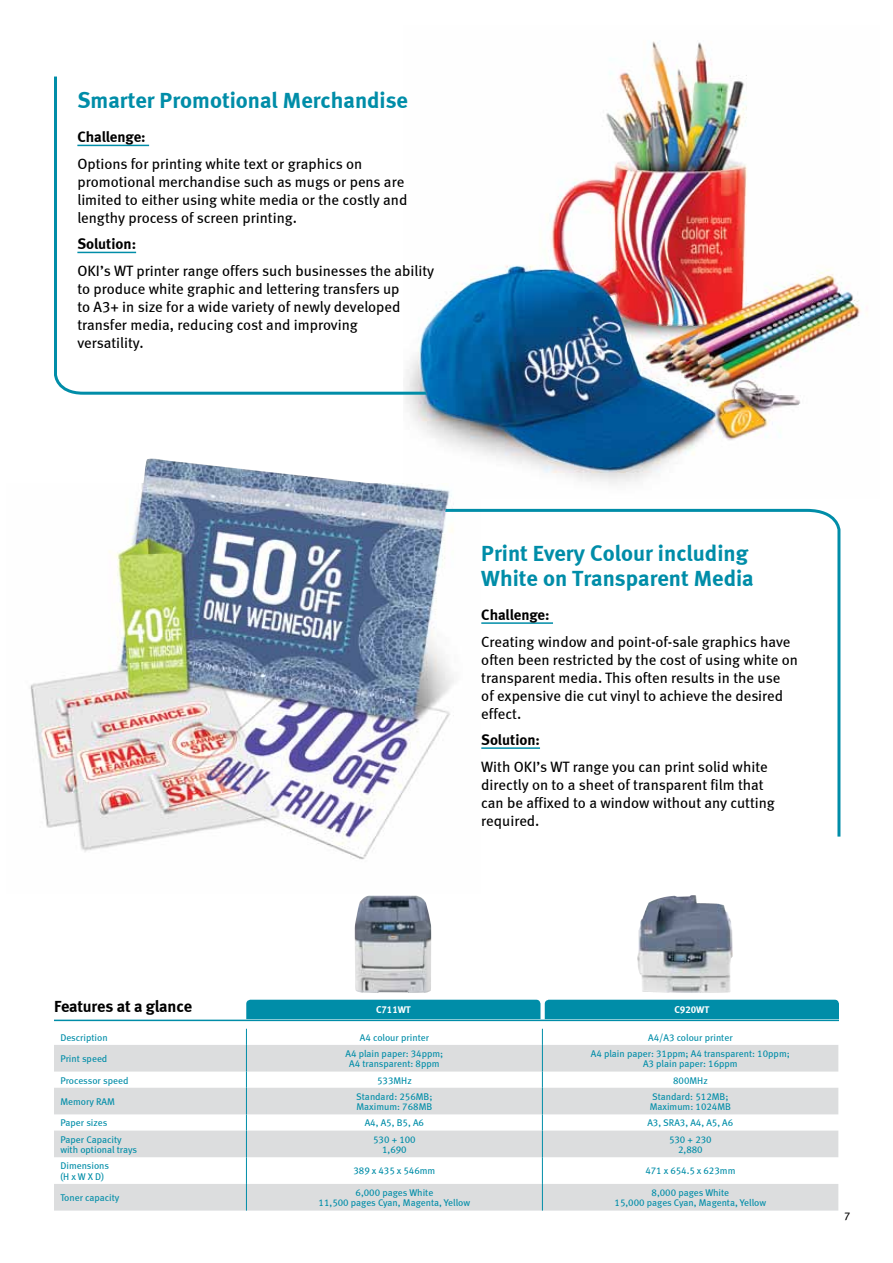
<style>
.page{position:relative;width:893px;height:1263px;background:#fff}
.page>*{position:absolute;margin:0;border:0;box-sizing:border-box;transform-origin:0 0}
.t1{font:22.5px/25.5px "Meta Bold LF";color:#008da8}
.t2{font:16.5px "Meta Bold LF";letter-spacing:-.01em;color:#000}
.t3{font:15px/18px "Meta Book LF";color:#000}
.t4{font:15px "Meta Bold LF";color:#000}
.t5{font:11.25px "Meta Book LF";color:#000}
.t6{font:9.9px "Meta Bold LF";letter-spacing:-.01em;color:#fff}
.t7{font:9.75px/10.5px "Meta Book LF";color:#008da8;text-align:center}
</style>
<div class="page">
<img style="left:405px;top:41px;width:456px;height:443px">
<img style="left:30px;top:483px;width:450px;height:377px">
<img style="left:355px;top:895px;width:76px;height:98px">
<hr style="left:54px;top:1019px;width:785px;height:2px;background:#008da8">
<svg style="left:54px;top:1045px;width:784px;height:165px;fill:#dcddde"></svg>
<svg style="left:246px;top:1029px;width:1px;height:181px"></svg>
<svg style="left:542px;top:1029px;width:1px;height:181px"></svg>
<div style="left:246px;top:1000px;width:593px;height:19px;background:#008da8"></div>
<img style="left:637px;top:895px;width:96px;height:98px">
<svg style="left:54px;top:74px;width:404px;height:322px"></svg>
<img style="left:455px;top:261px;width:162px;height:35px">
<svg style="left:283px;top:507px;width:558px;height:332px"></svg>
<img style="left:123px;top:458px;width:326px;height:160px">
<h1 class="t1" style="left:77px;top:88px;width:332px">Smarter Promotional Merchandise</h1>
<p class="t4" style="left:77px;top:128px;width:70px">Challenge:</p>
<p class="t3" style="left:77px;top:154px;width:331px">Options for printing white text or graphics on promotional merchandise such as mugs or pens are limited to either using white media or the costly and lengthy process of screen printing.</p>
<p class="t4" style="left:77px;top:235px;width:60px">Solution:</p>
<p class="t3" style="left:77px;top:262px;width:358px">OKI’s WT printer range offers such businesses the ability to produce white graphic and lettering transfers up<br>to A3+ in size for a wide variety of newly developed transfer media, reducing cost and improving<br>versatility.</p>
<h1 class="t1" style="left:481px;top:540px;width:274px">Print Every Colour including<br>White on Transparent Media</h1>
<p class="t4" style="left:481px;top:606px;width:70px">Challenge:</p>
<p class="t3" style="left:481px;top:632px;width:318px">Creating window and point-of-sale graphics have often been restricted by the cost of using white on transparent media. This often results in the use<br>of expensive die cut vinyl to achieve the desired effect.</p>
<p class="t4" style="left:481px;top:731px;width:60px">Solution:</p>
<p class="t3" style="left:481px;top:757px;width:295px">With OKI’s WT range you can print solid white directly on to a sheet of transparent film that can be affixed to a window without any cutting required.</p>
<p class="t2" style="left:54px;top:996px;width:140px">Features at a glance</p>
<p class="t7" style="left:60px;top:1032px;width:49px">Description</p>
<p class="t7" style="left:360px;top:1032px;width:71px">A4 colour printer</p>
<p class="t7" style="left:648px;top:1032px;width:86px">A4/A3 colour printer</p>
<p class="t7" style="left:60px;top:1053px;width:48px">Print speed</p>
<p class="t7" style="left:346px;top:1048px;width:99px">A4 plain paper: 34ppm;<br>A4 transparent: 8ppm</p>
<p class="t7" style="left:591px;top:1048px;width:200px">A4 plain paper: 31ppm; A4 transparent: 10ppm;<br>A3 plain paper: 16ppm</p>
<p class="t7" style="left:60px;top:1075px;width:70px">Processor speed</p>
<p class="t7" style="left:377px;top:1075px;width:36px">533MHz</p>
<p class="t7" style="left:673px;top:1075px;width:36px">800MHz</p>
<p class="t7" style="left:60px;top:1096px;width:56px">Memory RAM</p>
<p class="t7" style="left:356px;top:1091px;width:78px;text-align:left">Standard: 256MB;<br>Maximum: 768MB</p>
<p class="t7" style="left:650px;top:1091px;width:83px;text-align:left">Standard: 512MB;<br>Maximum: 1024MB</p>
<p class="t7" style="left:60px;top:1117px;width:48px">Paper sizes</p>
<p class="t7" style="left:365px;top:1117px;width:61px">A4, A5, B5, A6</p>
<p class="t7" style="left:647px;top:1117px;width:87px">A3, SRA3, A4, A5, A6</p>
<p class="t7" style="left:60px;top:1134px;width:78px;text-align:left">Paper Capacity with optional trays</p>
<p class="t7" style="left:373px;top:1134px;width:44px">530 + 100<br>1,690</p>
<p class="t7" style="left:669px;top:1134px;width:44px">530 + 230<br>2,880</p>
<p class="t7" style="left:60px;top:1160px;width:50px;text-align:left">Dimensions (H x W X D)</p>
<p class="t7" style="left:353px;top:1166px;width:83px">389 x 435 x 546mm</p>
<p class="t7" style="left:645px;top:1166px;width:92px">471 x 654.5 x 623mm</p>
<p class="t7" style="left:60px;top:1192px;width:61px">Toner capacity</p>
<p class="t7" style="left:319px;top:1187px;width:153px">6,000 pages White<br>11,500 pages Cyan, Magenta, Yellow</p>
<p class="t7" style="left:615px;top:1187px;width:153px">8,000 pages White<br>15,000 pages Cyan, Magenta, Yellow</p>
<p class="t6" style="left:376px;top:1004px;width:36px">C711WT</p>
<p class="t6" style="left:674px;top:1004px;width:36px">C920WT</p>
<p class="t5" style="left:844px;top:1210px;width:8px">7</p>
</div>
